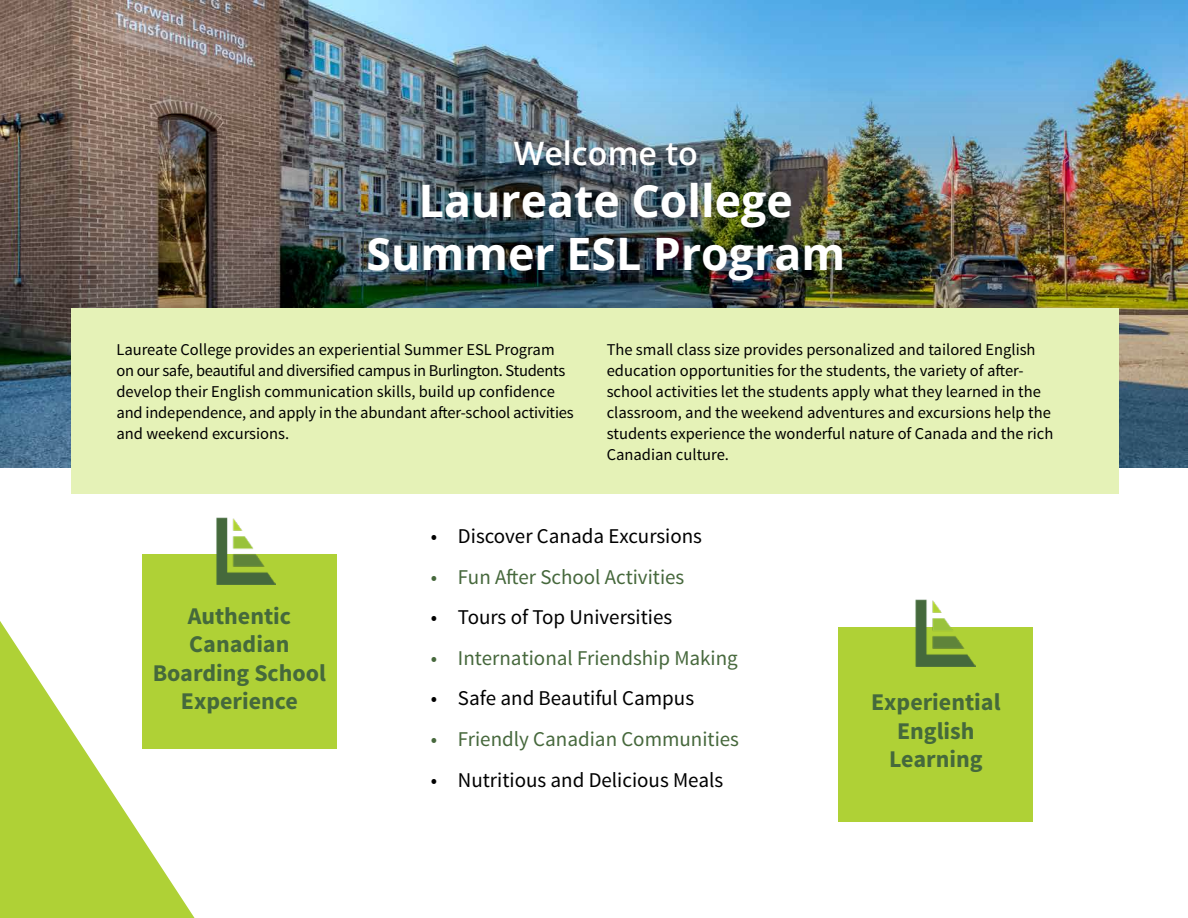
<style>
.page{position:relative;width:1188px;height:918px;background:#fff}
.page>*{position:absolute;margin:0;border:0;box-sizing:border-box;transform-origin:0 0}
.t1{font:700 44.7px/52.5px "Open Sans";color:#fff;text-align:center}
.t2{font:600 32.25px "Open Sans";color:#fff}
.t3{font:700 24px/28.5px "Source Sans Pro";color:#45693c;text-align:center}
.t4{font:21px "Source Sans Pro";color:#000}
.t5{font:21px "Source Sans Pro";color:#46683c}
.t6{font:16.5px/21px "Source Sans Pro";color:#000}
</style>
<div class="page">
<img style="left:0;top:0;width:1187px;height:81px">
<img style="left:0;top:81px;width:1188px;height:387px">
<div style="left:839px;top:627px;width:194px;height:195px;background:#afd136"></div>
<div style="left:142px;top:554px;width:195px;height:194px;background:#afd136"></div>
<div style="left:71px;top:308px;width:1048px;height:186px;background:#e5f2b7"></div>
<svg style="left:0;top:621px;width:195px;height:297px;fill:#afd136"></svg>
<img style="left:915px;top:600px;width:60px;height:66px">
<img style="left:216px;top:518px;width:60px;height:66px">
<h2 class="t2" style="left:514px;top:131px;width:186px">Welcome to</h2>
<h1 class="t1" style="left:366px;top:174px;width:480px">Laureate College<br>Summer ESL Program</h1>
<p class="t6" style="left:116px;top:339px;width:459px">Laureate College provides an experiential Summer ESL Program on our safe, beautiful and diversified campus in Burlington. Students develop their English communication skills, build up confidence and independence, and apply in the abundant after-school activities and weekend excursions.</p>
<p class="t6" style="left:607px;top:339px;width:448px">The small class size provides personalized and tailored English education opportunities for the students, the variety of after&shy;school activities let the students apply what they learned in the classroom, and the weekend adventures and excursions help the students experience the wonderful nature of Canada and the rich Canadian culture.</p>
<h3 class="t3" style="left:153px;top:602px;width:175px">Authentic<br>Canadian<br>Boarding School<br>Experience</h3>
<p class="t4" style="left:431px;top:523px;width:273px">• Discover Canada Excursions</p>
<p class="t5" style="left:431px;top:564px;width:255px">• Fun After School Activities</p>
<p class="t4" style="left:431px;top:604px;width:243px">• Tours of Top Universities</p>
<p class="t5" style="left:431px;top:645px;width:308px">• International Friendship Making</p>
<p class="t4" style="left:431px;top:685px;width:265px">• Safe and Beautiful Campus</p>
<p class="t5" style="left:431px;top:726px;width:310px">• Friendly Canadian Communities</p>
<p class="t4" style="left:431px;top:767px;width:294px">• Nutritious and Delicious Meals</p>
<h3 class="t3" style="left:871px;top:689px;width:131px">Experiential<br>English<br>Learning</h3>
</div>
